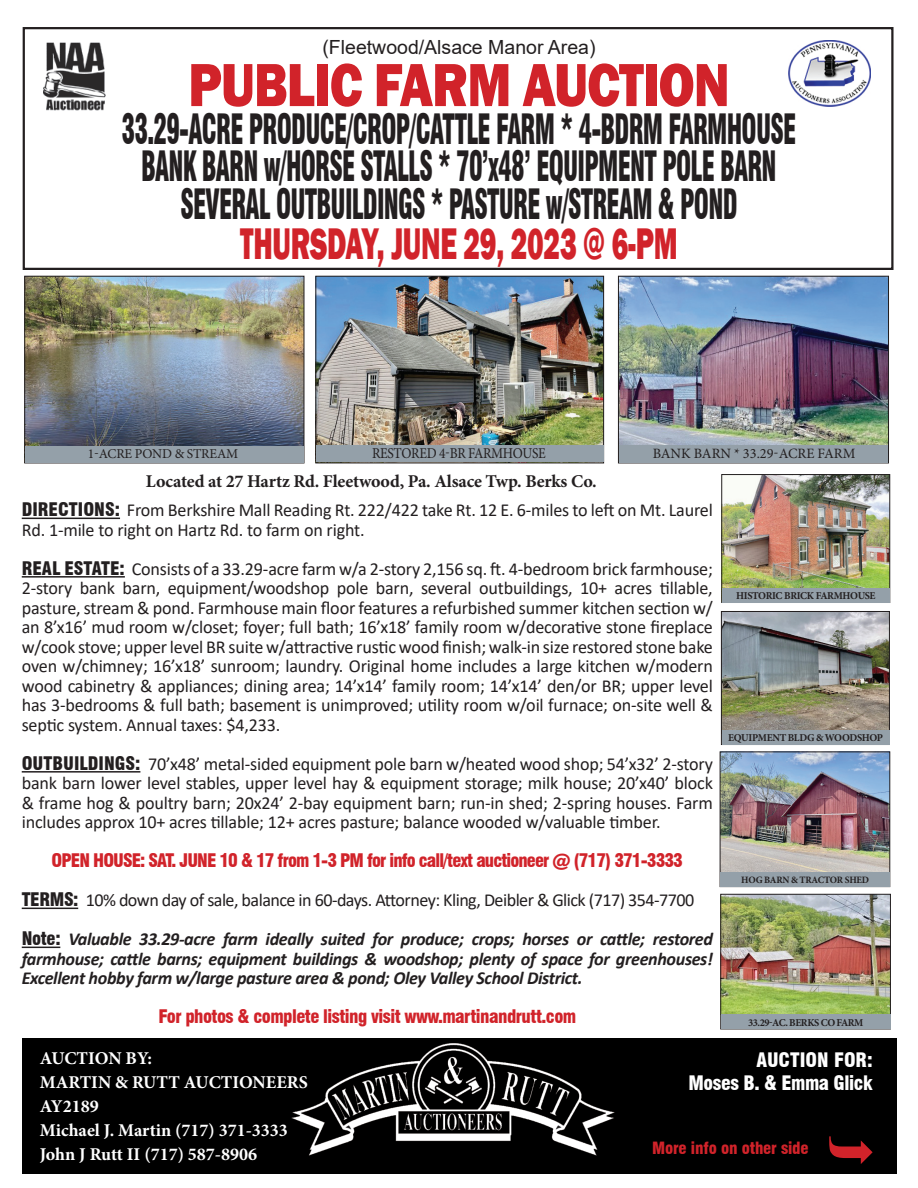
<style>
.page{position:relative;width:918px;height:1188px;background:#fff}
.page>*{position:absolute;margin:0;border:0;box-sizing:border-box;transform-origin:0 0}
.t1{font:800 63px "Franklin Gothic";letter-spacing:-.02em;color:#d1232a;scale:.83 1}
.t2{font:800 45.6px "Franklin Gothic";letter-spacing:-.01em;color:#d1232a;scale:.63 1}
.t3{font:900 condensed 40.8px/37.5px "Swiss 721 BT";letter-spacing:-.03em;color:#231f20;text-align:center;scale:.62 1}
.t4{font:900 condensed 19.5px/22.5px "Swiss 721 BT";letter-spacing:-.02em;color:#fff;text-align:right}
.t5{font:19.5px "Arial";color:#231f20}
.t6{font:18.3px/19.5px "Calibri";letter-spacing:-.01em;color:#231f20;text-align:justify}
.t7{font:18.3px/39px "Calibri";letter-spacing:-.03em;color:#231f20}
.t8{font:italic 700 18.3px/19.5px "Calibri";letter-spacing:-.02em;color:#231f20}
.t9{font:900 condensed 18.3px "Swiss 721 BT";letter-spacing:-.05em;color:#d1232a}
.t10{font:900 condensed 18.3px "Swiss 721 BT";letter-spacing:-.03em;color:#d1232a}
.t11{font:700 18px/24px "Minion Pro";color:#fff}
.t12{font:700 18px "Minion Pro";letter-spacing:-.01em;color:#231f20}
.t13{font:900 condensed 16.5px "Swiss 721 BT";letter-spacing:-.01em;color:#d1232a}
.t14{font:15px "Minion Pro";letter-spacing:-.02em;color:#231f20;scale:.9 1}
.t15{font:14.25px "Minion Pro";color:#231f20}
.t16{font:13.5px "Minion Pro";letter-spacing:-.01em;color:#231f20}
.t17{font:700 10.5px "Minion Pro";letter-spacing:-.04em;color:#231f20}
.t18{font:700 9.75px "Minion Pro";letter-spacing:-.02em;color:#231f20}
.s1{font-family:"Swiss 721 BT";font-weight:900;font-stretch:condensed}
.s2{font-weight:700;font-style:italic}
</style>
<div class="page">
<hr style="left:22px;top:518px;width:98px;height:1px;background:#231f20">
<hr style="left:22px;top:576px;width:103px;height:2px;background:#231f20">
<hr style="left:22px;top:771px;width:118px;height:2px;background:#231f20">
<hr style="left:22px;top:908px;width:56px;height:1px;background:#231f20">
<hr style="left:22px;top:947px;width:38px;height:1px;background:#231f20">
<img style="left:23px;top:1038px;width:873px;height:135px">
<img style="left:788px;top:40px;width:83px;height:67px">
<img style="left:43px;top:42px;width:63px;height:69px">
<div style="left:23px;top:27px;width:871px;height:243px;border:2px solid #231f20"></div>
<img style="left:620px;top:278px;width:267px;height:166px">
<div style="left:618px;top:276px;width:271px;height:187px;border:1px solid #231f20"></div>
<img style="left:317px;top:278px;width:285px;height:167px">
<div style="left:315px;top:276px;width:289px;height:187px;border:1px solid #231f20"></div>
<img style="left:26px;top:278px;width:276px;height:168px">
<div style="left:24px;top:276px;width:280px;height:187px;border:1px solid #231f20"></div>
<div style="left:25px;top:446px;width:278px;height:16px;background:#94a0a9"></div>
<img style="left:724px;top:476px;width:164px;height:112px">
<div style="left:722px;top:474px;width:168px;height:129px;border:1px solid #231f20"></div>
<div style="left:722px;top:588px;width:168px;height:14px;background:#94a0a9"></div>
<img style="left:723px;top:613px;width:165px;height:117px">
<div style="left:721px;top:611px;width:169px;height:134px;border:1px solid #231f20"></div>
<div style="left:722px;top:730px;width:167px;height:14px;background:#94a0a9"></div>
<img style="left:722px;top:754px;width:166px;height:118px">
<div style="left:720px;top:752px;width:170px;height:135px;border:1px solid #231f20"></div>
<div style="left:720px;top:872px;width:169px;height:15px;background:#94a0a9"></div>
<div style="left:316px;top:445px;width:287px;height:17px;background:#94a0a9"></div>
<div style="left:619px;top:445px;width:269px;height:18px;background:#94a0a9"></div>
<img style="left:722px;top:896px;width:167px;height:119px">
<div style="left:720px;top:894px;width:171px;height:135px;border:1px solid #231f20"></div>
<div style="left:721px;top:1015px;width:169px;height:14px;background:#94a0a9"></div>
<svg style="left:829px;top:1136px;width:44px;height:28px"></svg>
<p class="t5" style="left:322px;top:34px;width:275px">(Fleetwood/Alsace Manor Area)</p>
<h1 class="t1" style="left:188px;top:44px;width:654px">PUBLIC FARM AUCTION</h1>
<h3 class="t3" style="left:122px;top:110px;width:1090px">33.29-ACRE PRODUCE/CROP/CATTLE FARM * 4-BDRM FARMHOUSE<br>BANK BARN w/HORSE STALLS * 70’x48’ EQUIPMENT POLE BARN<br>SEVERAL OUTBUILDINGS * PASTURE w/STREAM &amp; POND</h3>
<h2 class="t2" style="left:240px;top:214px;width:696px">THURSDAY, JUNE 29, 2023 @ 6-PM</h2>
<p class="t16" style="left:88px;top:445px;width:152px">1-ACRE POND &amp; STREAM</p>
<p class="t14" style="left:372px;top:443px;width:195px">RESTORED 4-BR FARMHOUSE</p>
<p class="t15" style="left:653px;top:444px;width:204px">BANK BARN * 33.29-ACRE FARM</p>
<p class="t12" style="left:146px;top:469px;width:452px">Located at 27 Hartz Rd. Fleetwood, Pa. Alsace Twp. Berks Co.</p>
<p class="t6" style="left:22px;top:500px;width:693px"><span class="s1">DIRECTIONS:</span> From Berkshire Mall Reading Rt. 222/422 take Rt. 12 E. 6-miles to left on Mt. Laurel<br>Rd. 1-mile to right on Hartz Rd. to farm on right.</p>
<p class="t6" style="left:22px;top:559px;width:693px"><span class="s1">REAL ESTATE:</span> Consists of a 33.29-acre farm w/a 2-story 2,156 sq. ft. 4-bedroom brick farmhouse; 2-story bank barn, equipment/woodshop pole barn, several outbuildings, 10+ acres tillable, pasture, stream &amp; pond. Farmhouse main floor features a refurbished summer kitchen section w/ an 8’x16’ mud room w/closet; foyer; full bath; 16’x18’ family room w/decorative stone fireplace w/cook stove; upper level BR suite w/attractive rustic wood finish; walk-in size restored stone bake oven w/chimney; 16’x18’ sunroom; laundry. Original home includes a large kitchen w/modern wood cabinetry &amp; appliances; dining area; 14’x14’ family room; 14’x14’ den/or BR; upper level has 3-bedrooms &amp; full bath; basement is unimproved; utility room w/oil furnace; on-site well &amp; septic system. Annual taxes: $4,233.</p>
<p class="t6" style="left:22px;top:754px;width:693px"><span class="s1">OUTBUILDINGS:</span> 70’x48’ metal-sided equipment pole barn w/heated wood shop; 54’x32’ 2-story bank barn lower level stables, upper level hay &amp; equipment storage; milk house; 20’x40’ block &amp; frame hog &amp; poultry barn; 20x24’ 2-bay equipment barn; run-in shed; 2-spring houses. Farm includes approx 10+ acres tillable; 12+ acres pasture; balance wooded w/valuable timber.</p>
<p class="t9" style="left:52px;top:850px;width:633px">OPEN HOUSE: SAT. JUNE 10 &amp; 17 from 1-3 PM for info call/text auctioneer @ (717) 371-3333</p>
<p class="t7" style="left:22px;top:880px;width:693px"><span class="s1">TERMS:</span> 10% down day of sale, balance in 60-days. Attorney: Kling, Deibler &amp; Glick (717) 354-7700<br><span class="s1">Note:</span> <span class="s2">Valuable 33.29-acre farm ideally suited for produce; crops; horses or cattle; restored</span></p>
<p class="t8" style="left:22px;top:948px;width:693px">farmhouse; cattle barns; equipment buildings &amp; woodshop; plenty of space for greenhouses!<br>Excellent hobby farm w/large pasture area &amp; pond; Oley Valley School District.</p>
<p class="t10" style="left:158px;top:1006px;width:419px">For photos &amp; complete listing visit www.martinandrutt.com</p>
<p class="t17" style="left:736px;top:589px;width:141px">HISTORIC BRICK FARMHOUSE</p>
<p class="t17" style="left:728px;top:731px;width:156px">EQUIPMENT BLDG &amp; WOODSHOP</p>
<p class="t18" style="left:741px;top:873px;width:130px">HOG BARN &amp; TRACTOR SHED</p>
<p class="t17" style="left:748px;top:1015px;width:117px">33.29-AC. BERKS CO FARM</p>
<p class="t11" style="left:40px;top:1046px;width:270px">AUCTION BY:<br>MARTIN &amp; RUTT AUCTIONEERS<br>AY2189<br>Michael J. Martin (717) 371-3333<br>John J Rutt II (717) 587-8906</p>
<p class="t4" style="left:688px;top:1049px;width:186px">AUCTION FOR:<br>Moses B. &amp; Emma Glick</p>
<p class="t13" style="left:652px;top:1138px;width:158px">More info on other side</p>
</div>
